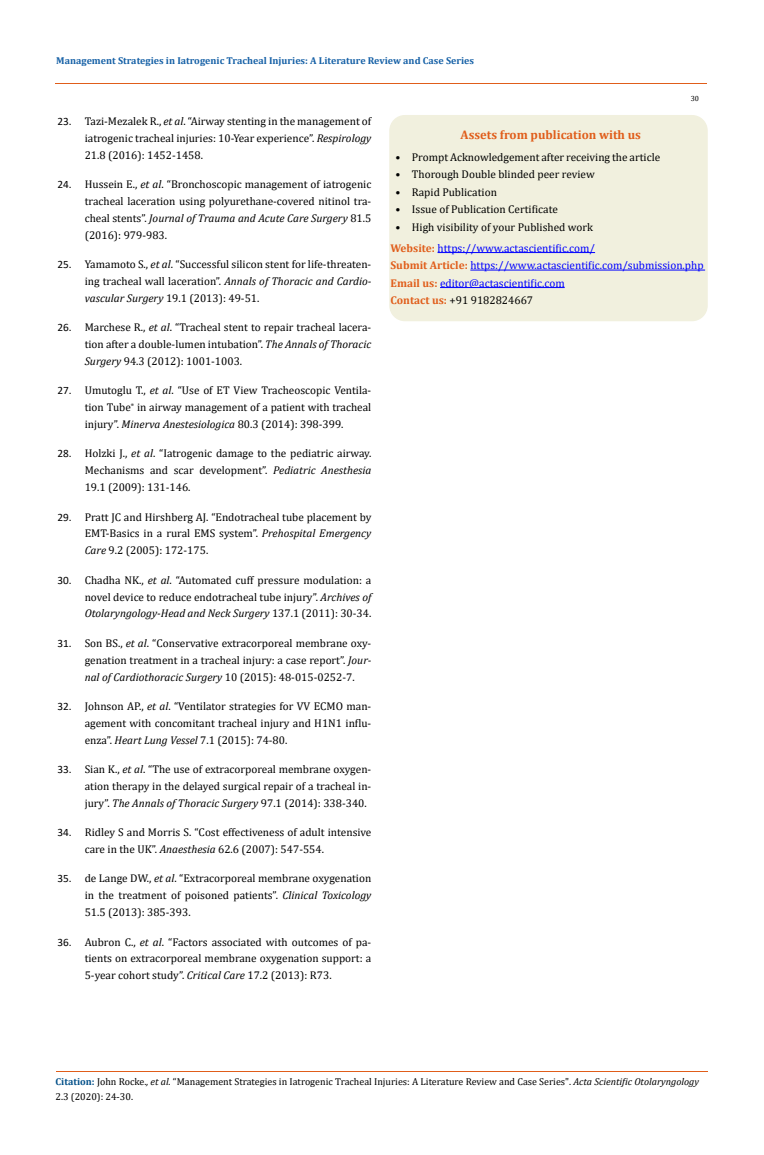
<style>
.page{position:relative;width:764px;height:1155px;background:#fff}
.page>*{position:absolute;margin:0;border:0;box-sizing:border-box;transform-origin:0 0}
.t1{font:700 12.5px "Cambria";color:#e05d1a}
.t2{font:11.25px/16.9px "Cambria";color:#000;text-align:justify}
.t3{font:11.25px/17.5px "Cambria";color:#00f}
.t4{font:10px/15px "Cambria";color:#000}
.t5{font:700 10px "Cambria";color:#1560a6}
.t6{font:7.5px "Cambria";color:#000}
.s1{font-family:"Calibri"}
.s2{font-style:italic}
.s3{font-weight:700;color:#e05d1a}
.s4{color:#000}
.s5{font-weight:700;color:#035089}
</style>
<div class="page">
<hr style="left:55px;top:84px;width:651px;height:1px;background:#e05d1a">
<div style="left:390px;top:116px;width:317px;height:205px;background:#f1f0de;border-radius:15px"></div>
<div style="left:389px;top:115px;width:319px;height:206px;border:1px solid #f1f0de;border-radius:15px"></div>
<hr style="left:437px;top:252px;width:158px;height:1px;background:#00f">
<hr style="left:470px;top:270px;width:235px;height:1px;background:#00f">
<hr style="left:440px;top:287px;width:125px;height:1px;background:#00f">
<hr style="left:56px;top:1071px;width:651px;height:1px;background:#e05d1a">
<p class="t5" style="left:56px;top:54px;width:419px">Management Strategies in Iatrogenic Tracheal Injuries: A Literature Review and Case Series</p>
<p class="t6" style="left:690px;top:94px;width:10px">30</p>
<p class="t2" style="left:85px;top:113px;width:288px;text-indent:-27px"><span class="s1">23.</span> Tazi-Mezalek R., <span class="s2">et al</span>. “Airway stenting in the management of iatrogenic tracheal injuries: 10-Year experience”. <span class="s2">Respirology </span>21.8 (2016): 1452-1458.</p>
<p class="t2" style="left:85px;top:176px;width:288px;text-indent:-27px"><span class="s1">24.</span> Hussein E., <span class="s2">et al</span>. “Bronchoscopic management of iatrogenic tracheal laceration using polyurethane-covered nitinol tra&shy;cheal stents”. <span class="s2">Journal of Trauma and Acute Care Surgery</span> 81.5 (2016): 979-983.</p>
<p class="t2" style="left:85px;top:256px;width:288px;text-indent:-27px"><span class="s1">25.</span> Yamamoto S., <span class="s2">et al</span>. “Successful silicon stent for life-threaten&shy;ing tracheal wall laceration”. <span class="s2">Annals of Thoracic and Cardio&shy;vascular Surgery</span> 19.1 (2013): 49-51.</p>
<p class="t2" style="left:85px;top:319px;width:288px;text-indent:-27px"><span class="s1">26.</span> Marchese R., <span class="s2">et al</span>. “Tracheal stent to repair tracheal lacera&shy;tion after a double-lumen intubation”. <span class="s2">The Annals of Thoracic Surgery</span> 94.3 (2012): 1001-1003.</p>
<p class="t2" style="left:85px;top:382px;width:288px;text-indent:-27px"><span class="s1">27.</span> Umutoglu T., <span class="s2">et al</span>. “Use of ET View Tracheoscopic Ventila&shy;tion Tube<sup>®</sup> in airway management of a patient with tracheal injury”. <span class="s2">Minerva Anestesiologica</span> 80.3 (2014): 398-399.</p>
<p class="t2" style="left:85px;top:445px;width:288px;text-indent:-27px"><span class="s1">28.</span> Holzki J., <span class="s2">et al</span>. “Iatrogenic damage to the pediatric airway.<br>Mechanisms and scar development”. <span class="s2">Pediatric Anesthesia </span>19.1 (2009): 131-146.</p>
<p class="t2" style="left:85px;top:508px;width:288px;text-indent:-27px"><span class="s1">29.</span> Pratt JC and Hirshberg AJ. “Endotracheal tube placement by EMT-Basics in a rural EMS system”. <span class="s2">Prehospital Emergency Care</span> 9.2 (2005): 172-175.</p>
<p class="t2" style="left:85px;top:571px;width:288px;text-indent:-27px"><span class="s1">30.</span> Chadha NK., <span class="s2">et al</span>. “Automated cuff pressure modulation: a novel device to reduce endotracheal tube injury”. <span class="s2">Archives of Otolaryngology-Head and Neck Surgery</span> 137.1 (2011): 30-34.</p>
<p class="t2" style="left:85px;top:635px;width:288px;text-indent:-27px"><span class="s1">31.</span> Son BS., <span class="s2">et al</span>. “Conservative extracorporeal membrane oxy&shy;genation treatment in a tracheal injury: a case report”. <span class="s2">Jour&shy;nal of Cardiothoracic Surgery</span> 10 (2015): 48-015-0252-7.</p>
<p class="t2" style="left:85px;top:698px;width:288px;text-indent:-27px"><span class="s1">32.</span> Johnson AP., <span class="s2">et al</span>. “Ventilator strategies for VV ECMO man&shy;agement with concomitant tracheal injury and H1N1 influ&shy;enza”. <span class="s2">Heart Lung Vessel</span> 7.1 (2015): 74-80.</p>
<p class="t2" style="left:85px;top:761px;width:288px;text-indent:-27px"><span class="s1">33.</span> Sian K., <span class="s2">et al</span>. “The use of extracorporeal membrane oxygen&shy;ation therapy in the delayed surgical repair of a tracheal in&shy;jury”. <span class="s2">The Annals of Thoracic Surgery</span> 97.1 (2014): 338-340.</p>
<p class="t2" style="left:85px;top:824px;width:288px;text-indent:-27px"><span class="s1">34.</span> Ridley S and Morris S. “Cost effectiveness of adult intensive care in the UK”. <span class="s2">Anaesthesia</span> 62.6 (2007): 547-554.</p>
<p class="t2" style="left:85px;top:870px;width:288px;text-indent:-27px"><span class="s1">35.</span> de Lange DW., <span class="s2">et al</span>. “Extracorporeal membrane oxygenation in the treatment of poisoned patients”. <span class="s2">Clinical Toxicology </span>51.5 (2013): 385-393.</p>
<p class="t2" style="left:85px;top:933px;width:288px;text-indent:-27px"><span class="s1">36.</span> Aubron C., <span class="s2">et al</span>. “Factors associated with outcomes of pa&shy;tients on extracorporeal membrane oxygenation support: a 5-year cohort study”. <span class="s2">Critical Care</span> 17.2 (2013): R73.</p>
<p class="t1" style="left:460px;top:126px;width:182px">Assets from publication with us</p>
<p class="t2" style="left:396px;top:148px;width:266px">• Prompt Acknowledgement after receiving the article</p>
<p class="t2" style="left:396px;top:166px;width:201px">• Thorough Double blinded peer review</p>
<p class="t2" style="left:396px;top:183px;width:103px">• Rapid Publication</p>
<p class="t2" style="left:396px;top:201px;width:164px">• Issue of Publication Certificate</p>
<p class="t2" style="left:396px;top:218px;width:199px">• High visibility of your Published work</p>
<p class="t3" style="left:390px;top:239px;width:315px"><span class="s3">Website:</span> https://www.actascientific.com/<br><span class="s3">Submit Article:</span> https://www.actascientific.com/submission.php <span class="s3">Email us:</span> editor@actascientific.com<br><span class="s3">Contact us:</span> <span class="s4">+91 9182824667</span></p>
<p class="t4" style="left:56px;top:1074px;width:645px"><span class="s5">Citation:</span> John Rocke.<span class="s2">, et al.</span> “Management Strategies in Iatrogenic Tracheal Injuries: A Literature Review and Case Series". <span class="s2">Acta Scientific Otolaryngology<br></span>2.3 (2020): 24-30.</p>
</div>
